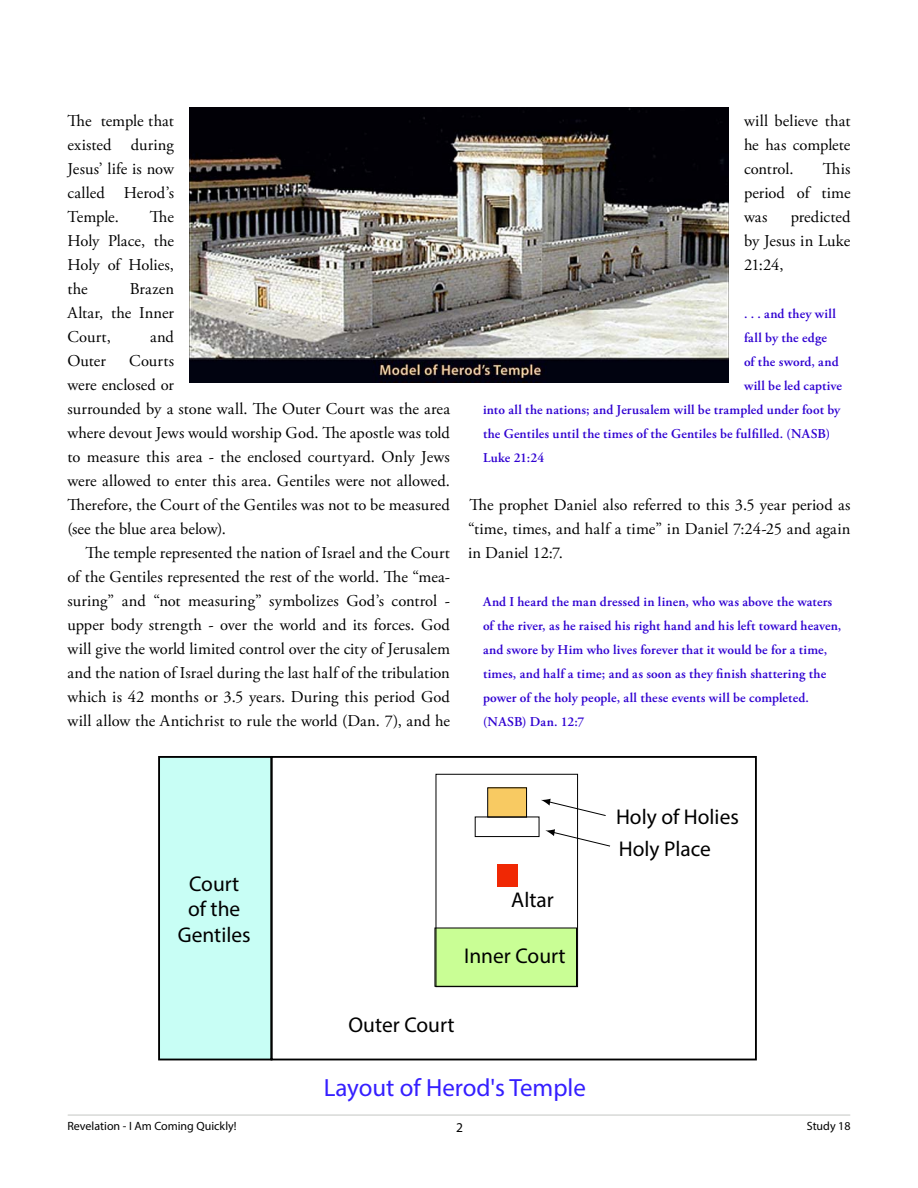
<style>
.page{position:relative;width:918px;height:1188px;background:#fff}
.page>*{position:absolute;margin:0;border:0;box-sizing:border-box;transform-origin:0 0}
.t1{font:24.9px "Myriad Pro";color:#351fff}
.t2{font:21.45px/25.7px "Myriad Pro";color:#000;text-align:center}
.t3{font:16.5px/24px "Adobe Garamond Pro";color:#000;text-align:justify}
.t4{font:600 13.5px/24px "Adobe Garamond Pro";color:#2f00d1}
.t5{font:600 13.5px "Adobe Garamond Pro";letter-spacing:.02em;color:#2f00d1}
.t6{font:13.5px "Myriad Pro";color:#000}
.t7{font:12px "Myriad Pro";color:#000}
</style>
<div class="page">
<hr style="left:68px;top:1114px;width:782px;height:2px;background:#cbcdca">
<div style="left:159px;top:757px;width:113px;height:303px;background:#c8fef5"></div>
<div style="left:158px;top:756px;width:114px;height:304px;border:2px solid #000"></div>
<div style="left:435px;top:928px;width:142px;height:58px;background:#c9fe95"></div>
<div style="left:271px;top:756px;width:486px;height:304px;border:2px solid #000"></div>
<div style="left:436px;top:774px;width:142px;height:213px;border:1px solid #000"></div>
<div style="left:488px;top:788px;width:39px;height:29px;background:#f8ca62"></div>
<div style="left:487px;top:787px;width:40px;height:31px;border:1px solid #000"></div>
<div style="left:475px;top:816px;width:65px;height:21px;border:1px solid #000"></div>
<div style="left:497px;top:864px;width:21px;height:23px;background:#f02804"></div>
<svg style="left:541px;top:799px;width:65px;height:18px"></svg>
<svg style="left:545px;top:829px;width:66px;height:18px"></svg>
<img style="left:189px;top:108px;width:540px;height:274px">
<p class="t3" style="left:68px;top:110px;width:108px">The temple that existed during Jesus’ life is now called Herod’s Temple.</p>
<p class="t3" style="left:68px;top:206px;width:108px;text-indent:82px">The Holy Place, the Holy of Holies, the</p>
<p class="t3" style="left:68px;top:278px;width:108px;text-indent:62px">Brazen Altar, the Inner Court,</p>
<p class="t3" style="left:150px;top:326px;width:25px">and</p>
<p class="t3" style="left:68px;top:350px;width:384px;text-align:left;text-indent:62px">Courts<br>were enclosed or<br>surrounded by a stone wall. The Outer Court was the area where devout Jews would worship God. The apostle was told to measure this area - the enclosed courtyard. Only Jews were allowed to enter this area. Gentiles were not allowed.<br>Therefore, the Court of the Gentiles was not to be measured (see the blue area below).</p>
<p class="t3" style="left:68px;top:542px;width:384px;text-indent:18px">The temple represented the nation of Israel and the Court of the Gentiles represented the rest of the world. The “mea&shy;suring” and “not measuring” symbolizes God’s control - upper body strength - over the world and its forces. God will give the world limited control over the city of Jerusalem and the nation of Israel during the last half of the tribulation which is 42 months or 3.5 years. During this period God will allow the Antichrist to rule the world (Dan. 7), and he</p>
<p class="t3" style="left:68px;top:350px;width:40px">Outer</p>
<p class="t3" style="left:744px;top:110px;width:108px">will believe that he has complete control.</p>
<p class="t3" style="left:744px;top:158px;width:108px;text-indent:79px">This period of time was</p>
<p class="t3" style="left:744px;top:206px;width:108px;text-indent:47px">predicted by Jesus in Luke 21:24,</p>
<p class="t4" style="left:744px;top:303px;width:93px">. . . and they will</p>
<p class="t4" style="left:744px;top:327px;width:85px">fall by the edge</p>
<p class="t4" style="left:744px;top:351px;width:96px">of the sword, and</p>
<p class="t4" style="left:744px;top:375px;width:100px">will be led captive</p>
<p class="t4" style="left:483px;top:399px;width:359px">into all the nations; and Jerusalem will be trampled under foot by</p>
<p class="t5" style="left:483px;top:428px;width:349px">the Gentiles until the times of the Gentiles be fulfilled. (NASB)</p>
<p class="t4" style="left:483px;top:447px;width:63px">Luke 21:24</p>
<p class="t3" style="left:468px;top:494px;width:384px">The prophet Daniel also referred to this 3.5 year period as “time, times, and half a time” in Daniel 7:24-25 and again in Daniel 12:7.</p>
<p class="t4" style="left:483px;top:591px;width:360px">And I heard the man dressed in linen, who was above the waters of the river, as he raised his right hand and his left toward heaven, and swore by Him who lives forever that it would be for a time, times, and half a time; and as soon as they finish shattering the power of the holy people, all these events will be completed. (NASB) Dan. 12:7</p>
<h2 class="t2" style="left:178px;top:873px;width:74px">Court of the<br>Gentiles</h2>
<h2 class="t2" style="left:511px;top:889px;width:44px">Altar</h2>
<h2 class="t2" style="left:464px;top:945px;width:103px">Inner Court</h2>
<h2 class="t2" style="left:349px;top:1014px;width:108px">Outer Court</h2>
<h2 class="t2" style="left:616px;top:806px;width:124px">Holy of Holies</h2>
<h2 class="t2" style="left:619px;top:838px;width:94px">Holy Place</h2>
<h1 class="t1" style="left:324px;top:1078px;width:264px">Layout of Herod's Temple</h1>
<p class="t7" style="left:68px;top:1122px;width:171px">Revelation - I Am Coming Quickly!</p>
<p class="t6" style="left:456px;top:1122px;width:8px">2</p>
<p class="t7" style="left:807px;top:1122px;width:45px">Study 18</p>
</div>
